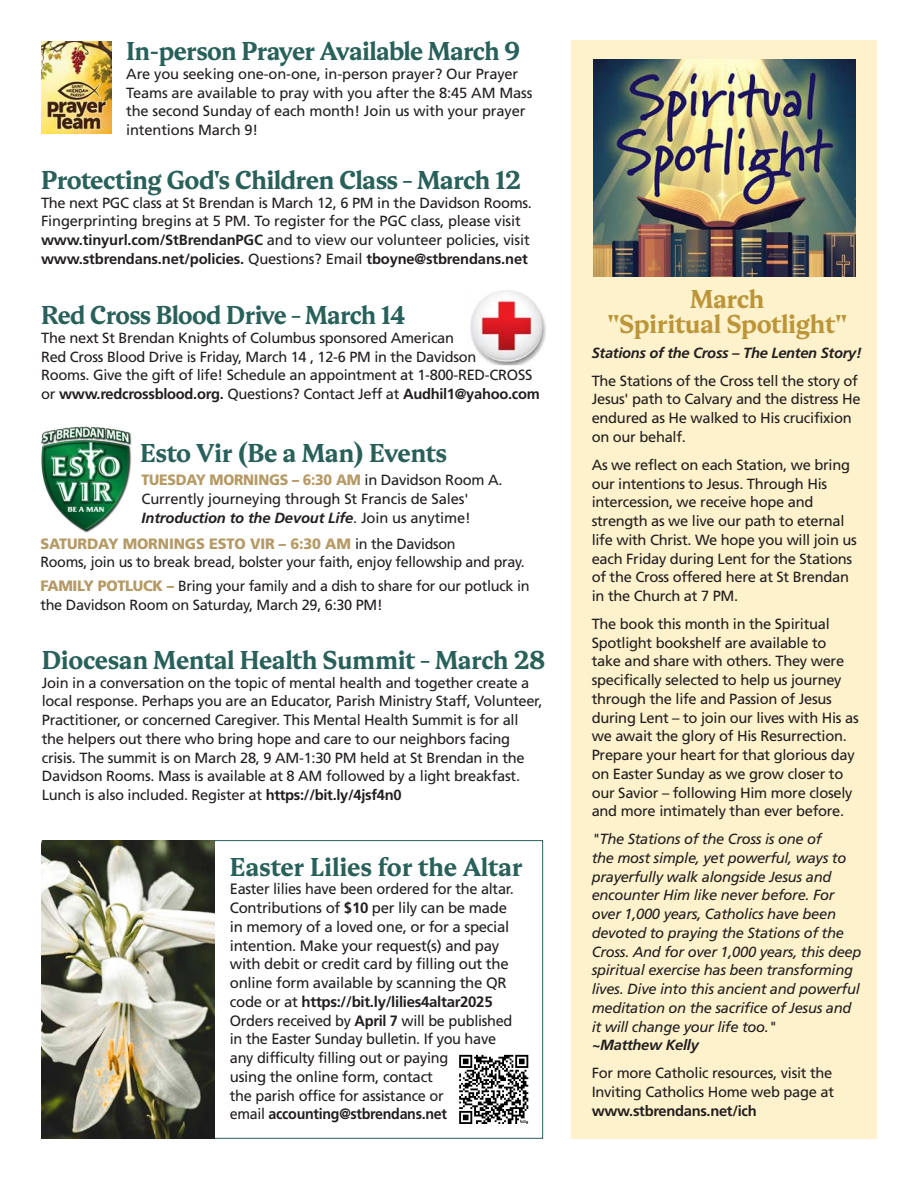
<style>
.page{position:relative;width:918px;height:1188px;background:#fff}
.page>*{position:absolute;margin:0;border:0;box-sizing:border-box;transform-origin:0 0}
.t1{font:700 24px "Ariata Text";letter-spacing:-.03em;color:#28605a}
.t2{font:700 24px/25.5px "Ariata Text";letter-spacing:-.02em;color:#bc9539;text-align:center}
.t3{font:700 24px "Ariata Text";letter-spacing:-.01em;color:#28605a}
.t4{font:15px/18.8px "Frutiger LT Std";letter-spacing:-.02em;color:#231f20}
.t5{font:900 15px "Frutiger LT Std";letter-spacing:-.01em;color:#b69a66}
.t6{font:900 15px "Frutiger LT Std";letter-spacing:-.01em;color:#b69a66;scale:.94 1}
.t7{font:14.7px/18.8px "Frutiger LT Std";letter-spacing:-.02em;color:#231f20}
.t8{font:italic 14.7px/18.8px "Frutiger LT Std";letter-spacing:-.02em;color:#231f20}
.s1{font-weight:700}
.s2{font-weight:400;font-size:14.7px;color:#231f20}
.s3{font-weight:700;font-style:italic}
.s4{font-weight:900;font-size:15px;color:#b69a66}
</style>
<div class="page">
<img style="left:470px;top:290px;width:76px;height:76px">
<img style="left:41px;top:426px;width:91px;height:106px">
<img style="left:41px;top:41px;width:71px;height:93px">
<img style="left:42px;top:840px;width:172px;height:299px">
<div style="left:571px;top:40px;width:306px;height:1098px;background:#fdf2cc"></div>
<img style="left:593px;top:60px;width:263px;height:216px">
<svg style="left:459px;top:1055px;width:69px;height:69px"></svg>
<p class="t1" style="left:126px;top:31px;width:396px">In-person Prayer Available March 9</p>
<p class="t7" style="left:126px;top:64px;width:408px">Are you seeking one-on-one, in-person prayer? Our Prayer Teams are available to pray with you after the 8:45 AM Mass the second Sunday of each month! Join us with your prayer intentions March 9!</p>
<p class="t1" style="left:41px;top:160px;width:481px">Protecting God's Children Class – March 12</p>
<p class="t7" style="left:41px;top:193px;width:493px">The next PGC class at St Brendan is March 12, 6 PM in the Davidson Rooms.<br>Fingerprinting bregins at 5 PM. To register for the PGC class, please visit <span class="s1">www.tinyurl.com/StBrendanPGC</span> and to view our volunteer policies, visit <span class="s1">www.stbrendans.net/policies.</span> Questions? Email <span class="s1">tboyne@stbrendans.net</span></p>
<p class="t1" style="left:41px;top:295px;width:366px">Red Cross Blood Drive – March 14</p>
<p class="t7" style="left:41px;top:328px;width:500px">The next St Brendan Knights of Columbus sponsored American<br>Red Cross Blood Drive is Friday, March 14 , 12-6 PM in the Davidson<br>Rooms. Give the gift of life! Schedule an appointment at 1-800-RED-CROSS or <span class="s1">www.redcrossblood.org.</span> Questions? Contact Jeff at <span class="s1">Audhil1@yahoo.com</span></p>
<p class="t1" style="left:140px;top:433px;width:309px">Esto Vir (Be a Man) Events</p>
<p class="t6" style="left:142px;top:471px;width:385px">TUESDAY MORNINGS – 6:30 AM <span class="s2">in Davidson Room A.</span></p>
<p class="t7" style="left:142px;top:489px;width:331px">Currently journeying through St Francis de Sales'<br><span class="s3">Introduction to the Devout Life</span>. Join us anytime!</p>
<p class="t5" style="left:40px;top:534px;width:417px">SATURDAY MORNINGS ESTO VIR – 6:30 AM <span class="s2">in the Davidson</span></p>
<p class="t7" style="left:40px;top:550px;width:491px;line-height:24px">Rooms, join us to break bread, bolster your faith, enjoy fellowship and pray.<br><span class="s4">FAMILY POTLUCK –</span> Bring your family and a dish to share for our potluck in</p>
<p class="t7" style="left:40px;top:595px;width:344px">the Davidson Room on Saturday, March 29, 6:30 PM!</p>
<p class="t1" style="left:42px;top:640px;width:505px">Diocesan Mental Health Summit – March 28</p>
<p class="t7" style="left:42px;top:673px;width:502px">Join in a conversation on the topic of mental health and together create a local response. Perhaps you are an Educator, Parish Ministry Staff, Volunteer, Practitioner, or concerned Caregiver. This Mental Health Summit is for all the helpers out there who bring hope and care to our neighbors facing crisis. The summit is on March 28, 9 AM-1:30 PM held at St Brendan in the Davidson Rooms. Mass is available at 8 AM followed by a light breakfast.<br>Lunch is also included. Register at <span class="s1">https://bit.ly/4jsf4n0</span></p>
<p class="t3" style="left:230px;top:847px;width:295px">Easter Lilies for the Altar</p>
<p class="t4" style="left:230px;top:880px;width:285px">Easter lilies have been ordered for the altar.<br>Contributions of <span class="s1">$10</span> per lily can be made in memory of a loved one, or for a special intention. Make your request(s) and pay with debit or credit card by filling out the online form available by scanning the QR code or at <span class="s1">https://bit.ly/lilies4altar2025<br></span>Orders received by <span class="s1">April 7</span> will be published in the Easter Sunday bulletin. If you have any difficulty filling out or paying<br>using the online form, contact<br>the parish office for assistance or<br>email <span class="s1">accounting@stbrendans.net</span></p>
<p class="t2" style="left:607px;top:284px;width:241px">March<br>"Spiritual Spotlight"</p>
<p class="t7" style="left:592px;top:339px;width:272px;line-height:27.8px"><span class="s3">Stations of the Cross – The Lenten Story!<br></span>The Stations of the Cross tell the story of</p>
<p class="t7" style="left:592px;top:390px;width:270px">Jesus' path to Calvary and the distress He endured as He walked to His crucifixion on our behalf.</p>
<p class="t7" style="left:592px;top:455px;width:267px">As we reflect on each Station, we bring our intentions to Jesus. Through His intercession, we receive hope and strength as we live our path to eternal life with Christ. We hope you will join us each Friday during Lent for the Stations of the Cross offered here at St Brendan in the Church at 7 PM.</p>
<p class="t7" style="left:592px;top:614px;width:269px">The book this month in the Spiritual Spotlight bookshelf are available to take and share with others. They were specifically selected to help us journey through the life and Passion of Jesus during Lent – to join our lives with His as we await the glory of His Resurrection.<br>Prepare your heart for that glorious day on Easter Sunday as we grow closer to our Savior – following Him more closely and more intimately than ever before.</p>
<p class="t8" style="left:592px;top:830px;width:271px">"The Stations of the Cross is one of<br>the most simple, yet powerful, ways to prayerfully walk alongside Jesus and encounter Him like never before. For over 1,000 years, Catholics have been devoted to praying the Stations of the Cross. And for over 1,000 years, this deep spiritual exercise has been transforming lives. Dive into this ancient and powerful meditation on the sacrifice of Jesus and it will change your life too."<br><span class="s1">~Matthew Kelly</span></p>
<p class="t7" style="left:592px;top:1064px;width:244px;text-align:justify">For more Catholic resources, visit the Inviting Catholics Home web page at <span class="s1">www.stbrendans.net/ich</span></p>
</div>
